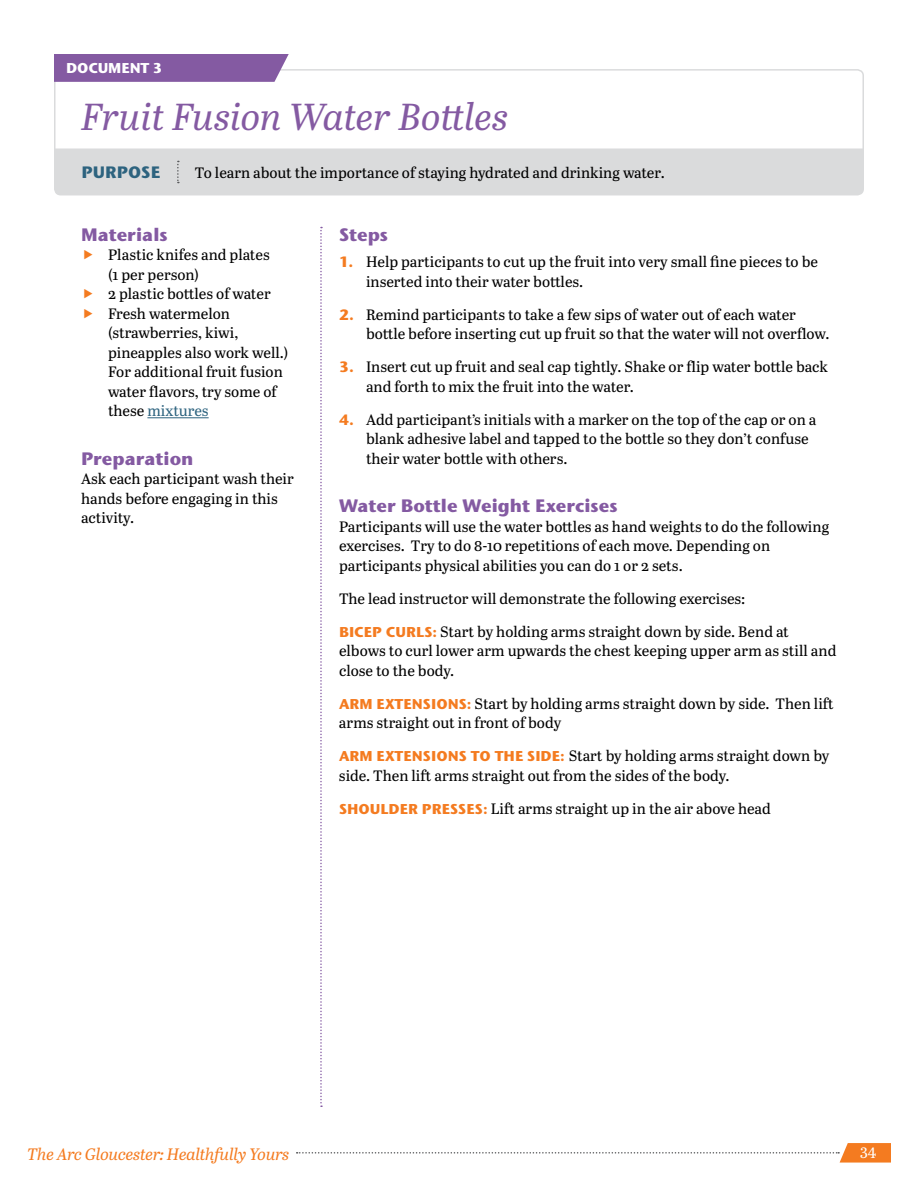
<style>
.page{position:relative;width:918px;height:1188px;background:#fff}
.page>*{position:absolute;margin:0;border:0;box-sizing:border-box;transform-origin:0 0}
.t1{font:italic 37.5px "Abril Text";letter-spacing:-.005em;color:#845aa2}
.t2{font:700 18px "Stone Sans ITC Std";color:#845aa2}
.t3{font:italic 16.5px "Abril Text";letter-spacing:-.02em;color:#f47b20}
.t4{font:700 16.5px "Stone Sans ITC Std";color:#2d637f}
.t5{font:15px/19.5px "Abril Text";color:#000}
.t6{font:15px "Abril Text";color:#fff}
.t7{font:700 14.25px "Stone Sans ITC Std";letter-spacing:-.01em;color:#fff}
.s1{color:#2d637f}
.s2{font-family:"Stone Sans ITC Std";font-weight:700;color:#f47b20}
.s3{font-family:"Stone Sans ITC Std";font-weight:700;font-size:14.25px;color:#f47b20}
</style>
<div class="page">
<svg style="left:297px;top:1143px;width:594px;height:20px"></svg>
<div style="left:54px;top:69px;width:810px;height:95px;border:2px solid #dadbdc;border-radius:6px"></div>
<div style="left:54px;top:54px;width:235px;height:28px;background:#845aa2"></div>
<div style="left:54px;top:148px;width:810px;height:47px;background:#dadbdc"></div>
<hr style="left:147px;top:417px;width:62px;height:1px;background:#2d637f">
<svg style="left:320px;top:227px;width:2px;height:880px"></svg>
<p class="t7" style="left:66px;top:59px;width:98px">DOCUMENT 3</p>
<h1 class="t1" style="left:81px;top:90px;width:429px">Fruit Fusion Water Bottles</h1>
<p class="t4" style="left:82px;top:162px;width:80px">PURPOSE</p>
<p class="t5" style="left:195px;top:162px;width:471px">To learn about the importance of staying hydrated and drinking water.</p>
<p class="t2" style="left:81px;top:223px;width:88px">Materials</p>
<p class="t5" style="left:108px;top:245px;width:182px">Plastic knifes and plates<br>(1 per person)<br>2 plastic bottles of water<br>Fresh watermelon (strawberries, kiwi, pineapples also work well.)<br>For additional fruit fusion water flavors, try some of these <span class="s1">mixtures</span></p>
<p class="t2" style="left:81px;top:447px;width:114px">Preparation</p>
<p class="t5" style="left:81px;top:469px;width:214px">Ask each participant wash their hands before engaging in this activity.</p>
<p class="t2" style="left:339px;top:223px;width:51px">Steps</p>
<p class="t5" style="left:366px;top:251px;width:454px;text-indent:-27px"><span class="s2">1.</span> Help participants to cut up the fruit into very small fine pieces to be inserted into their water bottles.</p>
<p class="t5" style="left:366px;top:304px;width:465px;text-indent:-27px"><span class="s2">2.</span> Remind participants to take a few sips of water out of each water bottle before inserting cut up fruit so that the water will not overflow.</p>
<p class="t5" style="left:366px;top:356px;width:464px;text-indent:-27px"><span class="s2">3.</span> Insert cut up fruit and seal cap tightly. Shake or flip water bottle back and forth to mix the fruit into the water.</p>
<p class="t5" style="left:366px;top:409px;width:452px;text-indent:-27px"><span class="s2">4.</span> Add participant’s initials with a marker on the top of the cap or on a blank adhesive label and tapped to the bottle so they don’t confuse their water bottle with others.</p>
<p class="t2" style="left:339px;top:494px;width:280px">Water Bottle Weight Exercises</p>
<p class="t5" style="left:339px;top:516px;width:492px">Participants will use the water bottles as hand weights to do the following exercises. Try to do 8-10 repetitions of each move. Depending on participants physical abilities you can do 1 or 2 sets.</p>
<p class="t5" style="left:339px;top:588px;width:408px">The lead instructor will demonstrate the following exercises:</p>
<p class="t5" style="left:339px;top:621px;width:499px"><span class="s3">BICEP CURLS:</span> Start by holding arms straight down by side. Bend at elbows to curl lower arm upwards the chest keeping upper arm as still and close to the body.</p>
<p class="t5" style="left:339px;top:693px;width:496px"><span class="s3">ARM EXTENSIONS:</span> Start by holding arms straight down by side. Then lift arms straight out in front of body</p>
<p class="t5" style="left:339px;top:745px;width:492px"><span class="s3">ARM EXTENSIONS TO THE SIDE:</span> Start by holding arms straight down by side. Then lift arms straight out from the sides of the body.</p>
<p class="t5" style="left:339px;top:798px;width:433px"><span class="s3">SHOULDER PRESSES:</span> Lift arms straight up in the air above head</p>
<p class="t3" style="left:27px;top:1143px;width:264px">The Arc Gloucester: Healthfully Yours</p>
<p class="t6" style="left:860px;top:1142px;width:18px">34</p>
</div>
